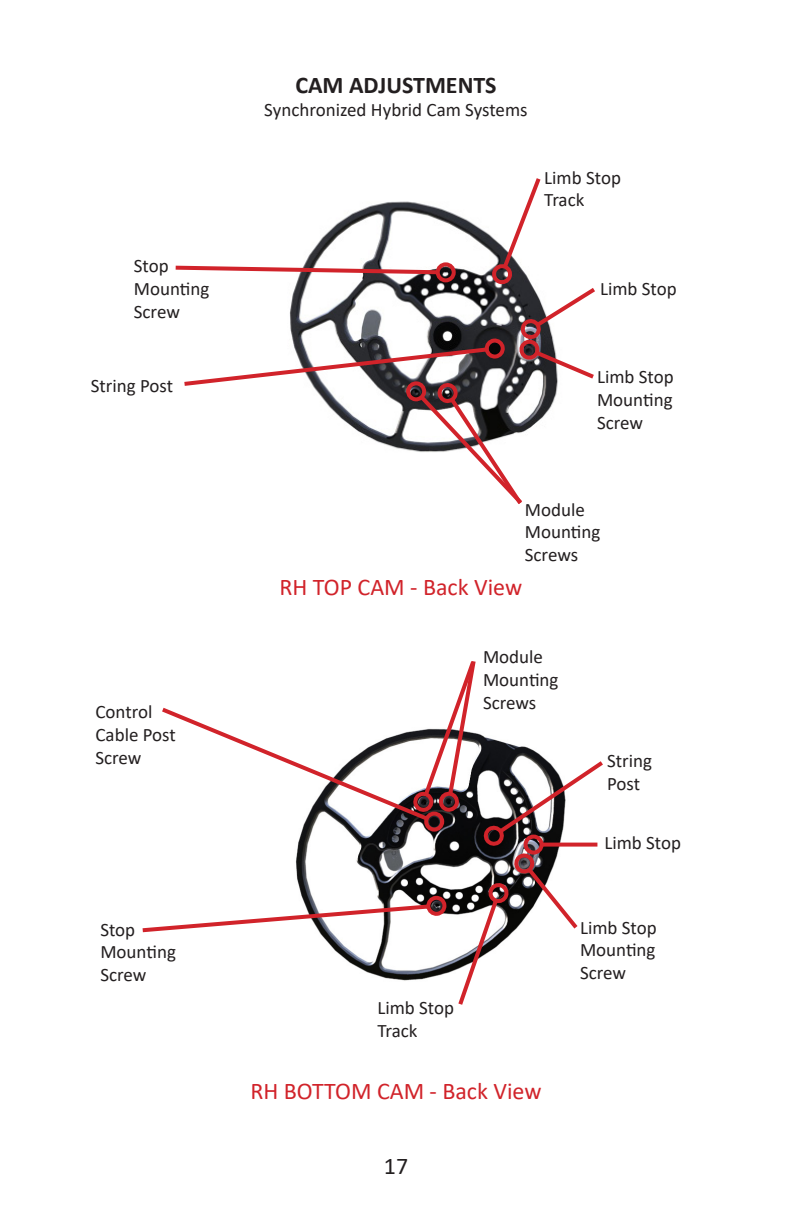
<style>
.page{position:relative;width:792px;height:1224px;background:#fff}
.page>*{position:absolute;margin:0;border:0;box-sizing:border-box;transform-origin:0 0}
.t1{font:24px "Calibri";color:#d1232a}
.t2{font:700 24px "Calibri";color:#231f20}
.t3{font:24px "Calibri";color:#231f20}
.t4{font:19px "Calibri";color:#231f20}
</style>
<div class="page">
<svg style="left:142px;top:661px;width:461px;height:344px"></svg>
<svg style="left:544px;top:843px;width:53px;height:4px"></svg>
<div style="left:524px;top:835px;width:20px;height:20px;border:4px solid #d1232a;border-radius:50%"></div>
<svg style="left:175px;top:178px;width:420px;height:326px"></svg>
<p class="t4" style="left:134px;top:253px;width:36px">Stop</p>
<p class="t4" style="left:134px;top:275px;width:77px">Mounting</p>
<p class="t4" style="left:134px;top:298px;width:48px">Screw</p>
<p class="t4" style="left:91px;top:373px;width:84px">String Post</p>
<p class="t4" style="left:95px;top:699px;width:59px">Control</p>
<p class="t4" style="left:95px;top:722px;width:82px">Cable Post</p>
<p class="t4" style="left:95px;top:745px;width:48px">Screw</p>
<p class="t4" style="left:100px;top:916px;width:36px">Stop</p>
<p class="t4" style="left:100px;top:939px;width:77px">Mounting</p>
<p class="t4" style="left:100px;top:962px;width:48px">Screw</p>
<p class="t2" style="left:295px;top:68px;width:203px">CAM ADJUSTMENTS</p>
<p class="t4" style="left:264px;top:97px;width:265px">Synchronized Hybrid Cam Systems</p>
<p class="t4" style="left:544px;top:164px;width:78px">Limb Stop</p>
<p class="t4" style="left:544px;top:187px;width:42px">Track</p>
<p class="t4" style="left:600px;top:276px;width:78px">Limb Stop</p>
<p class="t4" style="left:597px;top:364px;width:78px">Limb Stop</p>
<p class="t4" style="left:597px;top:386px;width:77px">Mounting</p>
<p class="t4" style="left:597px;top:409px;width:48px">Screw</p>
<p class="t4" style="left:525px;top:496px;width:62px">Module</p>
<p class="t4" style="left:525px;top:519px;width:77px">Mounting</p>
<p class="t4" style="left:525px;top:542px;width:55px">Screws</p>
<p class="t1" style="left:279px;top:570px;width:244px">RH TOP CAM - Back View</p>
<p class="t4" style="left:483px;top:644px;width:62px">Module</p>
<p class="t4" style="left:483px;top:666px;width:77px">Mounting</p>
<p class="t4" style="left:483px;top:689px;width:55px">Screws</p>
<p class="t4" style="left:607px;top:747px;width:46px">String</p>
<p class="t4" style="left:607px;top:770px;width:35px">Post</p>
<p class="t4" style="left:604px;top:829px;width:78px">Limb Stop</p>
<p class="t4" style="left:377px;top:995px;width:78px">Limb Stop</p>
<p class="t4" style="left:377px;top:1018px;width:42px">Track</p>
<p class="t1" style="left:250px;top:1074px;width:293px">RH BOTTOM CAM - Back View</p>
<p class="t3" style="left:384px;top:1149px;width:26px">17</p>
<p class="t4" style="left:580px;top:914px;width:78px">Limb Stop</p>
<p class="t4" style="left:580px;top:937px;width:77px">Mounting</p>
<p class="t4" style="left:580px;top:960px;width:48px">Screw</p>
</div>
